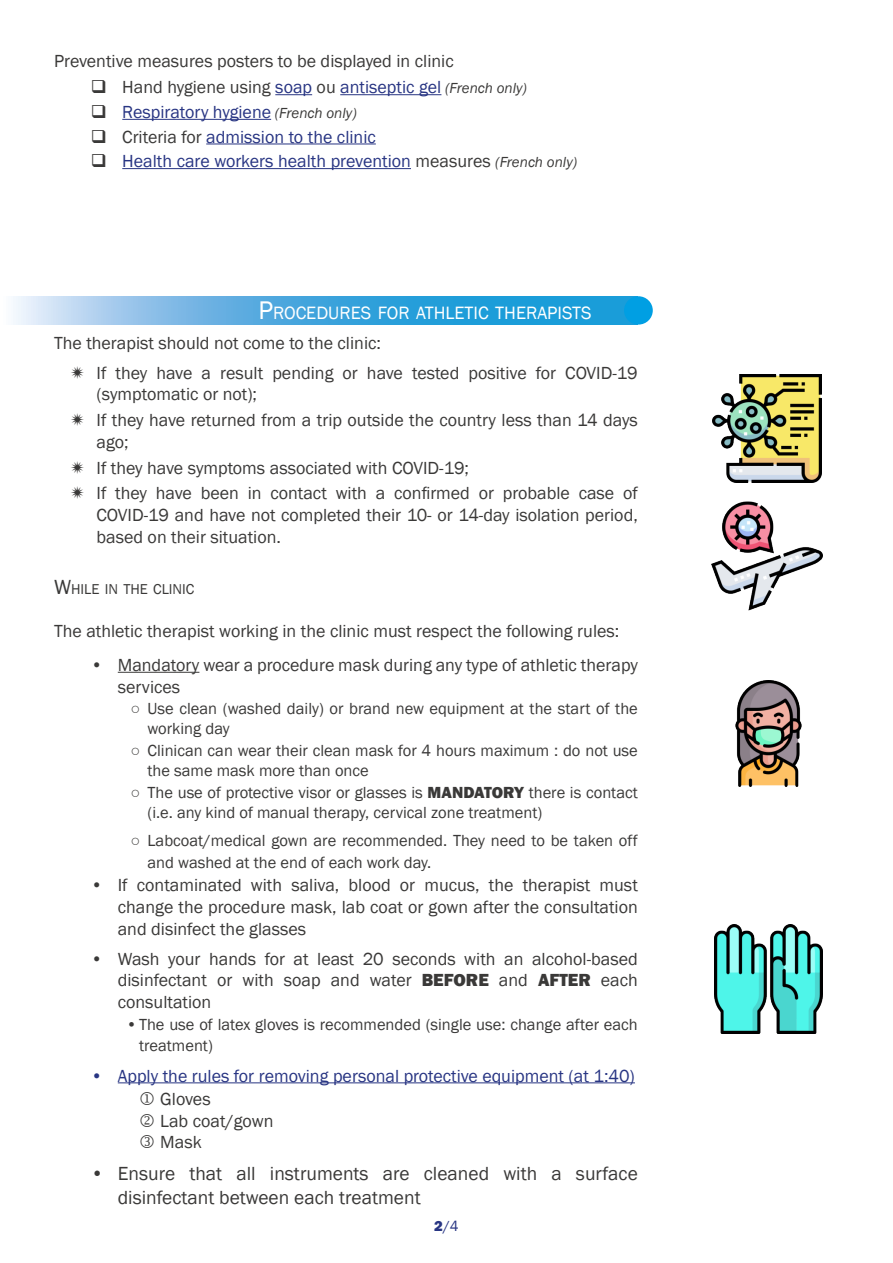
<style>
.page{position:relative;width:893px;height:1263px;background:#fff}
.page>*{position:absolute;margin:0;border:0;box-sizing:border-box;transform-origin:0 0}
.t1{font:19.5px/23.4px "Franklin Gothic";color:#3a3938}
.t2{font:18.3px "Franklin Gothic";color:#fff}
.t3{font:18px/21.6px "Franklin Gothic";color:#3a3938}
.t4{font:18px/24.6px "Franklin Gothic";color:#283583}
.t5{font:16.5px/19.8px "Franklin Gothic";color:#3a3938}
.t6{font:15px "Franklin Gothic";color:#283583}
.t7{font:14.7px "Franklin Gothic";color:#3a3938}
.s1{color:#283583}
.s2{font-style:italic;font-size:15px}
.s3{font-style:italic;font-size:15px;color:#3a3938}
.s4{color:#3a3938}
.s5{font-size:26.25px}
.s6{font-size:21px}
.s7{font-weight:800}
</style>
<div class="page">
<hr style="left:275px;top:94px;width:37px;height:1px;background:#283583">
<hr style="left:340px;top:94px;width:101px;height:1px;background:#283583">
<hr style="left:122px;top:119px;width:149px;height:1px;background:#283583">
<hr style="left:206px;top:144px;width:170px;height:1px;background:#283583">
<hr style="left:122px;top:168px;width:289px;height:1px;background:#283583">
<svg style="left:13px;top:296px;width:622px;height:29px;background:#56afe1"></svg>
<div style="left:624px;top:296px;width:29px;height:29px;background:#009fe3;border-radius:50%"></div>
<hr style="left:118px;top:672px;width:81px;height:1px;background:#3a3938">
<hr style="left:118px;top:1082px;width:517px;height:1px;background:#283583">
<img style="left:735px;top:680px;width:67px;height:107px">
<img style="left:712px;top:501px;width:111px;height:110px">
<img style="left:713px;top:374px;width:108px;height:109px">
<img style="left:714px;top:925px;width:108px;height:108px">
<p class="t3" style="left:122px;top:48px;width:406px;line-height:26.7px;text-indent:-68px">Preventive measures posters to be displayed in clinic<br>Hand hygiene using <span class="s1">soap</span> ou <span class="s1">antiseptic gel</span> <span class="s2">(French only)</span></p>
<p class="t4" style="left:122px;top:100px;width:456px">Respiratory hygiene <span class="s3">(French only)<br></span><span class="s4">Criteria for</span> admission to the clinic<br>Health care workers health prevention <span class="s4">measures</span> <span class="s3">(French only)</span></p>
<p class="t2" style="left:258px;top:301px;width:335px"><span class="s5">P</span>ROCEDURES FOR ATHLETIC THERAPISTS</p>
<p class="t3" style="left:97px;top:328px;width:543px;line-height:30.2px;text-indent:-43px">The therapist should not come to the clinic:<br>If they have a result pending or have tested positive for COVID-19</p>
<p class="t3" style="left:97px;top:382px;width:543px;line-height:25.8px">(symptomatic or not);<br>If they have returned from a trip outside the country less than 14 days</p>
<p class="t3" style="left:97px;top:429px;width:543px;line-height:25.8px">ago;<br>If they have symptoms associated with COVID-19;<br>If they have been in contact with a confirmed or probable case of</p>
<p class="t3" style="left:97px;top:505px;width:543px">COVID-19 and have not completed their 10- or 14-day isolation period, based on their situation.</p>
<p class="t7" style="left:54px;top:580px;width:142px"><span class="s6">W</span>HILE IN THE CLINIC</p>
<p class="t3" style="left:54px;top:620px;width:567px">The athletic therapist working in the clinic must respect the following rules:</p>
<p class="t3" style="left:118px;top:654px;width:522px;text-indent:-27px">• Mandatory wear a procedure mask during any type of athletic therapy services</p>
<p class="t5" style="left:148px;top:699px;width:492px;text-indent:-17px">○ Use clean (washed daily) or brand new equipment at the start of the working day</p>
<p class="t5" style="left:148px;top:741px;width:492px;text-indent:-17px">○ Clinican can wear their clean mask for 4 hours maximum : do not use the same mask more than once</p>
<p class="t5" style="left:148px;top:783px;width:492px;text-indent:-17px">○ The use of protective visor or glasses is <span class="s7">MANDATORY</span> there is contact (i.e. any kind of manual therapy, cervical zone treatment)</p>
<p class="t5" style="left:148px;top:830px;width:492px;line-height:21.6px;text-indent:-17px">○ Labcoat/medical gown are recommended. They need to be taken off and washed at the end of each work day.</p>
<p class="t3" style="left:118px;top:875px;width:522px;text-align:justify;text-indent:-27px">• If contaminated with saliva, blood or mucus, the therapist must change the procedure mask, lab coat or gown after the consultation and disinfect the glasses</p>
<p class="t3" style="left:118px;top:948px;width:522px;text-align:justify;text-indent:-27px">• Wash your hands for at least 20 seconds with an alcohol-based disinfectant or with soap and water <span class="s7">BEFORE</span> and <span class="s7">AFTER</span> each consultation</p>
<p class="t5" style="left:139px;top:1014px;width:500px;line-height:21.6px;text-indent:-13px">•The use of latex gloves is recommended (single use: change after each treatment)</p>
<p class="t4" style="left:91px;top:1063px;width:546px">• Apply the rules for removing personal protective equipment (at 1:40)</p>
<p class="t3" style="left:160px;top:1089px;width:115px">Gloves<br>Lab coat/gown<br>Mask</p>
<p class="t1" style="left:118px;top:1162px;width:522px;text-indent:-27px">• Ensure that all instruments are cleaned with a surface disinfectant between each treatment</p>
<p class="t6" style="left:434px;top:1217px;width:26px"><span class="s7">2</span>/4</p>
</div>
